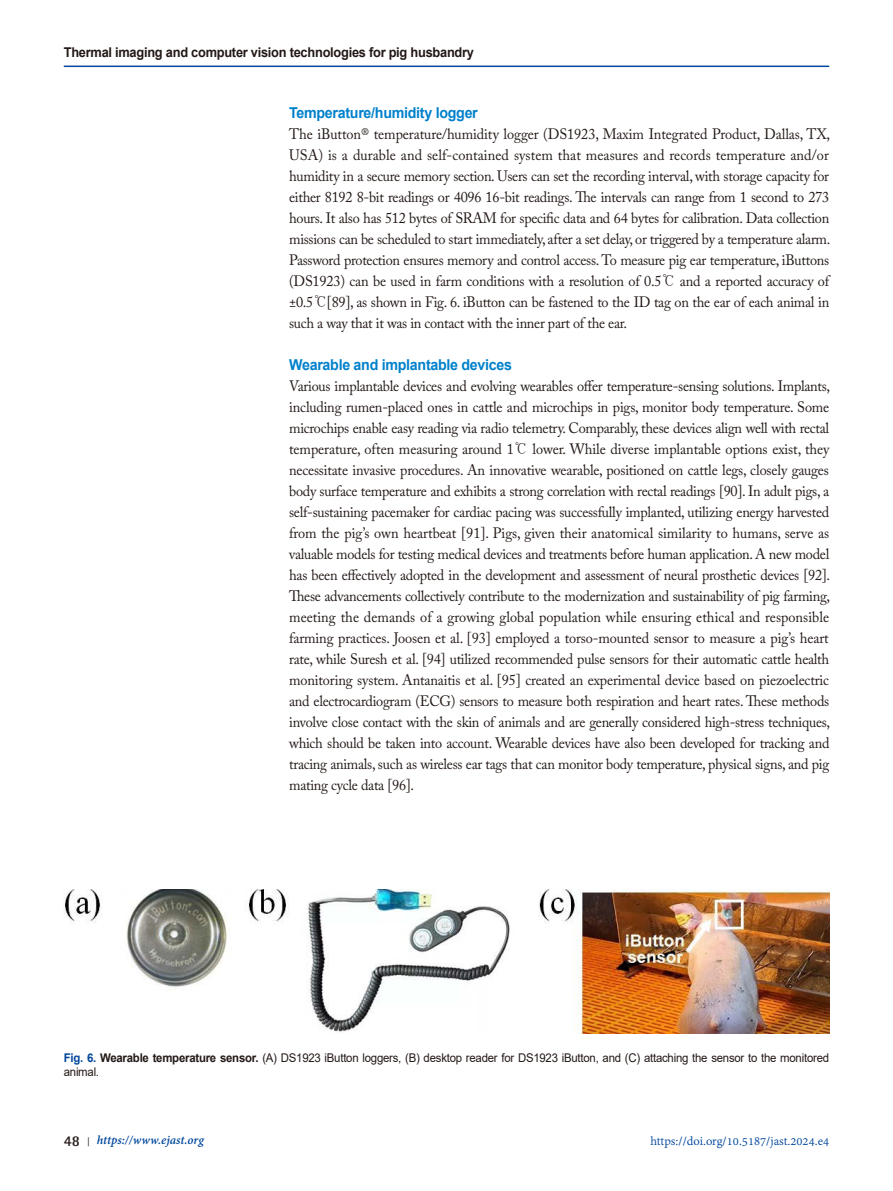
<style>
.page{position:relative;width:893px;height:1191px;background:#fff}
.page>*{position:absolute;margin:0;border:0;box-sizing:border-box;transform-origin:0 0}
.표준{font:15px/21px "Adobe Caslon Pro";letter-spacing:-.02em;color:#231916;text-align:justify;scale:.95 1}
.heading_2nd{font:700 15px "Arial";letter-spacing:-.02em;color:#0081cc;scale:.95 1}
.t1{font:700 13.5px "Arial";letter-spacing:-.02em;color:#231916;scale:.95 1}
.t2{font:13.5px "Adobe Devanagari";color:#00479d}
.t3{font:italic 700 13.5px "Adobe Devanagari";color:#00479d}
.t4{font:12px/14.4px "Arial";letter-spacing:-.02em;color:#231916;scale:.95 1}
.s1{font-family:"Adobe Myungjo Std";font-weight:500}
.s2{font-weight:700;color:#00479d}
.s3{font-weight:700}
.s4{font-family:"Rotis Semi Sans Std";font-style:normal;font-size:15px;color:#231916}
.s5{font-family:"Shonar Bangla";font-style:normal;font-size:12px;color:#231916}
</style>
<div class="page">
<hr style="left:64px;top:66px;width:765px;height:1px;background:#00479d">
<img style="left:64px;top:889px;width:765px;height:144px">
<p class="t1" style="left:64px;top:42px;width:433px">Thermal imaging and computer vision technologies for pig husbandry</p>
<p class="heading_2nd" style="left:289px;top:102px;width:200px">Temperature/humidity logger</p>
<p class="표준" style="left:289px;top:123px;width:571px">The iButton® temperature/humidity logger (DS1923, Maxim Integrated Product, Dallas, TX, USA) is a durable and self-contained system that measures and records temperature and/or humidity in a secure memory section. Users can set the recording interval, with storage capacity for either 8192 8-bit readings or 4096 16-bit readings. The intervals can range from 1 second to 273 hours. It also has 512 bytes of SRAM for specific data and 64 bytes for calibration. Data collection missions can be scheduled to start immediately, after a set delay, or triggered by a temperature alarm.<br>Password protection ensures memory and control access. To measure pig ear temperature, iButtons (DS1923) can be used in farm conditions with a resolution of 0.5<span class="s1">℃</span> and a reported accuracy of ±0.5<span class="s1">℃</span>[89], as shown in Fig. 6. iButton can be fastened to the ID tag on the ear of each animal in such a way that it was in contact with the inner part of the ear.</p>
<p class="heading_2nd" style="left:289px;top:354px;width:236px">Wearable and implantable devices</p>
<p class="표준" style="left:289px;top:375px;width:571px">Various implantable devices and evolving wearables offer temperature-sensing solutions. Implants, including rumen-placed ones in cattle and microchips in pigs, monitor body temperature. Some microchips enable easy reading via radio telemetry. Comparably, these devices align well with rectal temperature, often measuring around 1<span class="s1">℃</span> lower. While diverse implantable options exist, they necessitate invasive procedures. An innovative wearable, positioned on cattle legs, closely gauges body surface temperature and exhibits a strong correlation with rectal readings [90]. In adult pigs, a self-sustaining pacemaker for cardiac pacing was successfully implanted, utilizing energy harvested from the pig’s own heartbeat [91]. Pigs, given their anatomical similarity to humans, serve as valuable models for testing medical devices and treatments before human application. A new model has been effectively adopted in the development and assessment of neural prosthetic devices [92].<br>These advancements collectively contribute to the modernization and sustainability of pig farming, meeting the demands of a growing global population while ensuring ethical and responsible farming practices. Joosen et al. [93] employed a torso-mounted sensor to measure a pig’s heart rate, while Suresh et al. [94] utilized recommended pulse sensors for their automatic cattle health monitoring system. Antanaitis et al. [95] created an experimental device based on piezoelectric and electrocardiogram (ECG) sensors to measure both respiration and heart rates. These methods involve close contact with the skin of animals and are generally considered high-stress techniques, which should be taken into account. Wearable devices have also been developed for tracking and tracing animals, such as wireless ear tags that can monitor body temperature, physical signs, and pig mating cycle data [96].</p>
<p class="t4" style="left:64px;top:1050px;width:807px"><span class="s2">Fig. 6.</span> <span class="s3">Wearable temperature sensor.</span> (A) DS1923 iButton loggers, (B) desktop reader for DS1923 iButton, and (C) attaching the sensor to the monitored animal.</p>
<p class="t3" style="left:64px;top:1132px;width:142px"><span class="s4">48</span> <span class="s5">|</span> https://www.ejast.org</p>
<p class="t2" style="left:650px;top:1133px;width:180px">https://doi.org/10.5187/jast.2024.e4</p>
</div>
